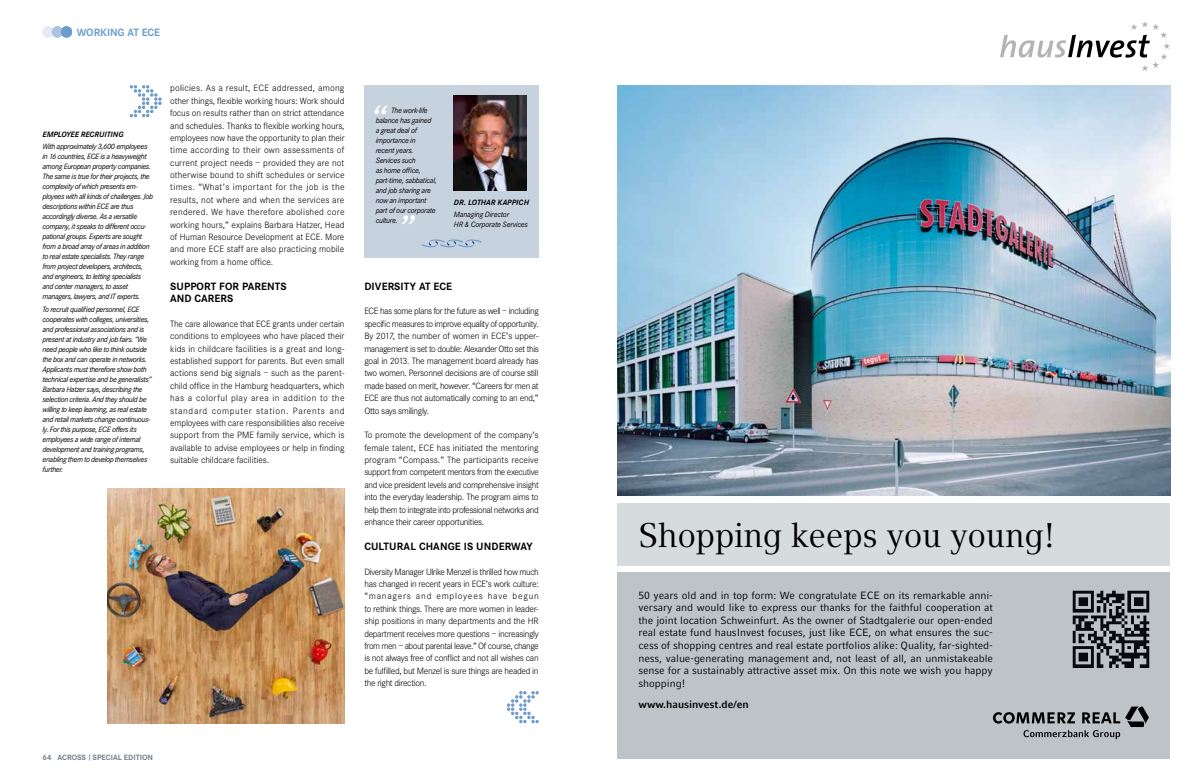
<style>
.page{position:relative;width:1191px;height:780px;background:#fff}
.page>*{position:absolute;margin:0;border:0;box-sizing:border-box;transform-origin:0 0}
.t1{font:34px "Commerzbank Compatil Text";letter-spacing:-.01em;color:#000}
.t2{font:700 11px/12.4px "Corporate S";letter-spacing:.1em;color:#000}
.t3{font:700 11px "Corporate S";letter-spacing:.065em;color:#000}
.t4{font:700 11px "Corporate S";color:#6c9cce}
.t5{font:10.5px/12.6px "Commerzbank Compatil Fact";letter-spacing:-.005em;color:#000;text-align:justify}
.t6{font:700 10.5px "Commerzbank Compatil Fact";color:#000}
.t7{font:300 9.5px/12.4px "Corporate S";letter-spacing:-.03em;color:#000;text-align:justify}
.t8{font:italic 8px/10px "Corporate S";letter-spacing:-.045em;color:#000}
.t9{font:italic 8px/10px "Corporate S";letter-spacing:-.02em;color:#000}
.t10{font:italic 700 8px "Corporate S";color:#000}
.t11{font:700 8px "Corporate S";color:#727d8a}
.s1{font-size:6.4px}
</style>
<div class="page">
<div style="left:364px;top:85px;width:175px;height:173px;background:#c7d2df"></div>
<img style="left:454px;top:96px;width:72px;height:95px">
<svg style="left:421px;top:239px;width:60px;height:9px"></svg>
<img style="left:108px;top:488px;width:236px;height:235px">
<svg style="left:374px;top:105px;width:14px;height:9px"></svg>
<svg style="left:402px;top:215px;width:13px;height:9px"></svg>
<svg style="left:130px;top:85px;width:32px;height:32px"></svg>
<svg style="left:507px;top:691px;width:32px;height:32px"></svg>
<svg style="left:43px;top:26px;width:29px;height:11px"></svg>
<div style="left:617px;top:571px;width:553px;height:187px;background:#bec3c7"></div>
<svg style="left:1000px;top:21px;width:170px;height:50px"></svg>
<svg style="left:993px;top:706px;width:155px;height:33px"></svg>
<img style="left:1072px;top:590px;width:77px;height:77px">
<img style="left:617px;top:85px;width:553px;height:411px">
<div style="left:617px;top:503px;width:553px;height:62px;background:#d6dbde"></div>
<p class="t4" style="left:77px;top:26px;width:27px">WORKIN</p>
<p class="t4" style="left:118px;top:26px;width:31px">G AT ECE</p>
<p class="t10" style="left:43px;top:129px;width:7px">EMP</p>
<p class="t10" style="left:58px;top:129px;width:67px">LOYEE RECR UITING</p>
<p class="t8" style="left:43px;top:142px;width:112px">With approximately 3,600 employees in 16 countries, ECE is a heavyweight among European property companies.<br>The same is true for their projects, the complexity of which presents em&shy;ployees with all kinds of challenges. Job descriptions within ECE are thus accordingly diverse. As a versatile company, it speaks to different occu&shy;pational groups. Experts are sought from a broad array of areas in addition to real estate specialists. They range from project developers, architects, and engineers, to letting specialists and center managers, to asset managers, lawyers, and IT experts.</p>
<p class="t8" style="left:43px;top:304px;width:111px">To recruit qualified personnel, ECE cooperates with colleges, universities, and professional associations and is present at industry and job fairs. “We need people who like to think outside the box and can operate in networks.<br>Applicants must therefore show both technical expertise and be generalists” Barbara Hatzer says, describing the selection criteria. And they should be willing to keep learning, as real estate and retail markets change continuous-- ly. For this purpose, ECE offers its employees a wide range of internal development and training programs, enabling them to develop themselves further.</p>
<p class="t7" style="left:170px;top:82px;width:176px">policies. As a result, ECE addressed, among other things, flexible working hours: Work should focus on results rather than on strict attendance and schedules. Thanks to flexible working hours, employees now have the opportunity to plan their time according to their own assessments of current project needs – provided they are not otherwise bound to shift schedules or service times. “What’s important for the job is the results, not where and when the services are rendered. We have therefore abolished core working hours,” explains Barbara Hatzer, Head of Human Resource Development at ECE. More and more ECE staff are also practicing mobile working from a home office.</p>
<p class="t2" style="left:170px;top:280px;width:117px">SUPPORT FOR PARENTS<br>AND CARERS</p>
<p class="t7" style="left:170px;top:317px;width:176px">The care allowance that ECE grants under certain conditions to employees who have placed their kids in childcare facilities is a great and long&shy;established support for parents. But even small actions send big signals – such as the parent&shy;child office in the Hamburg headquarters, which has a colorful play area in addition to the standard computer station. Parents and employees with care responsibilities also receive support from the PME family service, which is available to advise employees or help in finding suitable childcare facilities.</p>
<p class="t8" style="left:376px;top:105px;width:63px;text-indent:15px">The work-life balance has gained a great deal of importance in<br>recent years.<br>Services such<br>as home office, part-time, sabbatical, and job sharing are now an important part of our corporate culture.</p>
<p class="t10" style="left:454px;top:197px;width:77px">DR. LOTHAR KAPP ICH</p>
<p class="t9" style="left:454px;top:210px;width:76px">Managing Director<br>HR &amp; Corporate Services</p>
<p class="t2" style="left:364px;top:280px;width:76px">DIVERSITY AT ECE</p>
<p class="t7" style="left:364px;top:305px;width:176px">ECE has some plans for the future as well – including specific measures to improve equality of opportunity.<br>By 2017, the number of women in ECE’s upper&shy;management is set to double: Alexander Otto set this goal in 2013. The management board already has two women. Personnel decisions are of course still made based on merit, however. “Careers for men at ECE are thus not automatically coming to an end,” Otto says smilingly.</p>
<p class="t7" style="left:364px;top:429px;width:176px">To promote the development of the company’s female talent, ECE has initiated the mentoring program “Compass.” The participants receive support from competent mentors from the executive and vice president levels and comprehensive insight into the everyday leadership. The program aims to help them to integrate into professional networks and enhance their career opportunities.</p>
<p class="t3" style="left:364px;top:540px;width:169px">CU LTURAL CHANGE IS UNDERWAY</p>
<p class="t7" style="left:364px;top:565px;width:176px">Diversity Manager Ulrike Menzel is thrilled how much has changed in recent years in ECE’s work culture: “managers and employees have begun to rethink things. There are more women in leader&shy;ship positions in many departments and the HR department receives more questions – increasingly from men – about parental leave.” Of course, change is not always free of conflict and not all wishes can be fulfilled, but Menzel is sure things are headed in the right direction.</p>
<p class="t11" style="left:43px;top:752px;width:112px">64 AC ROSS <span class="s1">|</span> SPECIAL EDITION</p>
<h1 class="t1" style="left:638px;top:515px;width:418px">Shopping keeps you young!</h1>
<p class="t5" style="left:638px;top:588px;width:356px">50 years old and in top form: We congratulate ECE on its remarkable anni&shy;versary and would like to express our thanks for the faithful cooperation at the joint location Schweinfurt. As the owner of Stadtgalerie our open-ended real estate fund hausInvest focuses, just like ECE, on what ensures the suc&shy;cess of shopping centres and real estate portfolios alike: Quality, far-sighted&shy;ness, value-generating management and, not least of all, an unmistakeable sense for a sustainably attractive asset mix. On this note we wish you happy shopping!</p>
<p class="t6" style="left:638px;top:698px;width:112px">www.hausinvest.de/en</p>
</div>
